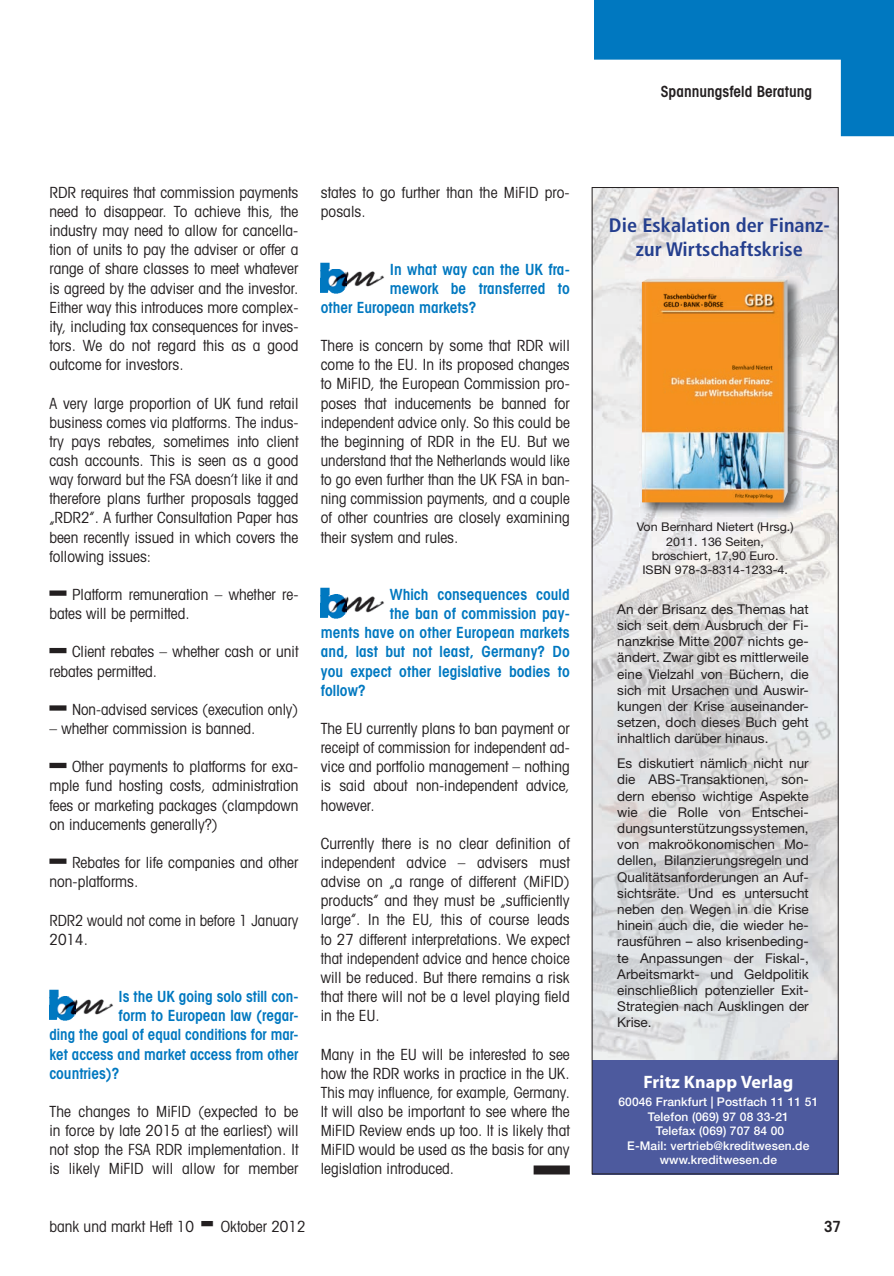
<style>
.page{position:relative;width:894px;height:1276px;background:#fff}
.page>*{position:absolute;margin:0;border:0;box-sizing:border-box;transform-origin:0 0}
.t1{font:700 condensed 19.5px/24px "Frutiger";color:#253f8e;text-align:center;scale:1.04 1}
.t2{font:700 18px "Myriad";letter-spacing:.01em;color:#fff}
.t3{font:condensed 15.3px/19.2px "Avant Garde";color:#231f20;text-align:justify}
.t4{font:600 condensed 15.3px "Avant Garde";color:#0078c0}
.t5{font:600 condensed 15.3px "Avant Garde";color:#231f20}
.t6{font:13.5px/16.2px "Helvetica Neue";color:#231f20;text-align:justify}
.t7{font:500 12px/14.4px "Helvetica Neue";letter-spacing:.01em;color:#fff;text-align:center}
.t8{font:12px/14.4px "Helvetica Neue";color:#231f20;text-align:center;scale:1.04 1}
</style>
<div class="page">
<div style="left:49px;top:590px;width:17px;height:5px;background:#231f20"></div>
<div style="left:49px;top:648px;width:17px;height:5px;background:#231f20"></div>
<div style="left:49px;top:705px;width:17px;height:5px;background:#231f20"></div>
<div style="left:49px;top:762px;width:17px;height:6px;background:#231f20"></div>
<div style="left:49px;top:858px;width:17px;height:5px;background:#231f20"></div>
<img style="left:49px;top:989px;width:26px;height:31px">
<img style="left:57px;top:996px;width:56px;height:20px">
<div style="left:533px;top:1165px;width:36px;height:9px;background:#231f20"></div>
<img style="left:320px;top:262px;width:25px;height:31px">
<img style="left:328px;top:269px;width:56px;height:20px">
<img style="left:320px;top:587px;width:26px;height:31px">
<img style="left:328px;top:595px;width:56px;height:19px">
<img style="left:593px;top:189px;width:243px;height:101px">
<img style="left:593px;top:290px;width:47px;height:770px">
<img style="left:789px;top:290px;width:47px;height:770px">
<img style="left:640px;top:517px;width:149px;height:543px">
<img style="left:639px;top:276px;width:163px;height:241px">
<img style="left:641px;top:278px;width:146px;height:224px">
<div style="left:591px;top:1060px;width:247px;height:113px;background:#4d5a9e"></div>
<svg style="left:594px;top:0;width:300px;height:136px"></svg>
<p class="t3" style="left:49px;top:182px;width:250px">RDR requires that commission payments need to disappear. To achieve this, the industry may need to allow for cancella&shy;tion of units to pay the adviser or offer a range of share classes to meet whatever is agreed by the adviser and the investor.<br>Either way this introduces more complex&shy;ity, including tax consequences for inves&shy;tors. We do not regard this as a good outcome for investors.</p>
<p class="t3" style="left:49px;top:393px;width:250px">A very large proportion of UK fund retail business comes via platforms. The indus&shy;try pays rebates, sometimes into client cash accounts. This is seen as a good way forward but the FSA doesn’t like it and therefore plans further proposals tagged „RDR2”. A further Consultation Paper has been recently issued in which covers the following issues:</p>
<p class="t3" style="left:49px;top:584px;width:250px;text-indent:23px">Platform remuneration – whether re&shy;bates will be permitted.</p>
<p class="t3" style="left:49px;top:642px;width:250px;text-indent:23px">Client rebates – whether cash or unit rebates permitted.</p>
<p class="t3" style="left:72px;top:699px;width:228px">Non-advised services (execution only)</p>
<p class="t3" style="left:49px;top:718px;width:207px">– whether commission is banned.</p>
<p class="t3" style="left:49px;top:756px;width:250px;text-indent:23px">Other payments to platforms for exa&shy;mple fund hosting costs, administration fees or marketing packages (clampdown on inducements generally?)</p>
<p class="t3" style="left:49px;top:852px;width:250px;text-indent:23px">Rebates for life companies and other non-platforms.</p>
<p class="t3" style="left:49px;top:909px;width:250px">RDR2 would not come in before 1 January<br>2014.</p>
<p class="t4" style="left:118px;top:987px;width:181px">Is the UK going solo still con-</p>
<p class="t4" style="left:118px;top:1006px;width:181px">form to European law (regar-</p>
<p class="t4" style="left:49px;top:1025px;width:250px">ding the goal of equal conditions for mar-</p>
<p class="t4" style="left:49px;top:1044px;width:250px">ket access and market access from other</p>
<p class="t4" style="left:49px;top:1063px;width:72px">countries)?</p>
<p class="t3" style="left:49px;top:1101px;width:250px">The changes to MiFID (expected to be in force by late 2015 at the earliest) will not stop the FSA RDR implementation. It is likely MiFID will allow for member</p>
<p class="t3" style="left:320px;top:182px;width:250px">states to go further than the MiFID pro&shy;posals.</p>
<p class="t4" style="left:389px;top:259px;width:181px">In what way can the UK fra-</p>
<p class="t4" style="left:389px;top:279px;width:181px">mework be transferred to</p>
<p class="t4" style="left:320px;top:298px;width:157px">other European markets?</p>
<p class="t3" style="left:320px;top:335px;width:250px">There is concern by some that RDR will come to the EU. In its proposed changes to MiFID, the European Commission pro&shy;poses that inducements be banned for independent advice only. So this could be the beginning of RDR in the EU. But we understand that the Netherlands would like to go even further than the UK FSA in ban&shy;ning commission payments, and a couple of other countries are closely examining their system and rules.</p>
<p class="t4" style="left:389px;top:585px;width:181px">Which consequences could</p>
<p class="t4" style="left:389px;top:604px;width:181px">the ban of commission pay-</p>
<p class="t4" style="left:320px;top:623px;width:250px">ments have on other European markets</p>
<p class="t4" style="left:320px;top:642px;width:250px">and, last but not least, Germany? Do</p>
<p class="t4" style="left:320px;top:661px;width:250px">you expect other legislative bodies to</p>
<p class="t4" style="left:320px;top:680px;width:46px">follow?</p>
<p class="t3" style="left:320px;top:718px;width:250px">The EU currently plans to ban payment or receipt of commission for independent ad&shy;vice and portfolio management – nothing is said about non-independent advice, however.</p>
<p class="t3" style="left:320px;top:833px;width:250px">Currently there is no clear definition of independent advice – advisers must advise on „a range of different (MiFID) products” and they must be „sufficiently large”. In the EU, this of course leads to 27 different interpretations. We expect that independent advice and hence choice will be reduced. But there remains a risk that there will not be a level playing field in the EU.</p>
<p class="t3" style="left:320px;top:1043px;width:250px">Many in the EU will be interested to see how the RDR works in practice in the UK.<br>This may influence, for example, Germany.<br>It will also be important to see where the MiFID Review ends up too. It is likely that MiFID would be used as the basis for any legislation introduced.</p>
<p class="t5" style="left:660px;top:82px;width:153px">Spannungsfeld Beratung</p>
<p class="t1" style="left:608px;top:213px;width:214px">Die Eskalation der Finanz&shy;zur Wirtschaftskrise</p>
<p class="t8" style="left:636px;top:519px;width:152px">Von Bernhard Nietert (Hrsg.)<br>2011. 136 Seiten, broschiert, 17,90 Euro.<br>ISBN 978-3-8314-1233-4.</p>
<p class="t6" style="left:617px;top:600px;width:193px">An der Brisanz des Themas hat sich seit dem Ausbruch der Fi&shy;nanzkrise Mitte 2007 nichts ge&shy;ändert. Zwar gibt es mittlerweile eine Vielzahl von Büchern, die sich mit Ursachen und Auswir&shy;kungen der Krise auseinander&shy;setzen, doch dieses Buch geht inhaltlich darüber hinaus.</p>
<p class="t6" style="left:617px;top:754px;width:193px">Es diskutiert nämlich nicht nur die ABS-Transaktionen, son&shy;dern ebenso wichtige Aspekte wie die Rolle von Entschei&shy;dungsunterstützungssystemen, von makroökonomischen Mo&shy;dellen, Bilanzierungsregeln und Qualitätsanforderungen an Auf&shy;sichtsräte. Und es untersucht neben den Wegen in die Krise hinein auch die, die wieder he&shy;rausführen – also krisenbeding&shy;te Anpassungen der Fiskal-, Arbeitsmarkt- und Geldpolitik einschließlich potenzieller Exit-Strategien nach Ausklingen der Krise.</p>
<p class="t2" style="left:643px;top:1072px;width:151px">Fritz Knapp Verlag</p>
<p class="t7" style="left:618px;top:1094px;width:201px">60046 Frankfurt | Postfach 11 11 51<br>Telefon (069) 97 08 33-21<br>Telefax (069) 707 84 00<br>E-Mail: vertrieb@kreditwesen.de www.kreditwesen.de</p>
<p class="t3" style="left:49px;top:1216px;width:146px">bank und markt Heft 10</p>
<p class="t3" style="left:221px;top:1216px;width:86px">Oktober 2012</p>
<p class="t5" style="left:823px;top:1216px;width:19px">37</p>
</div>
